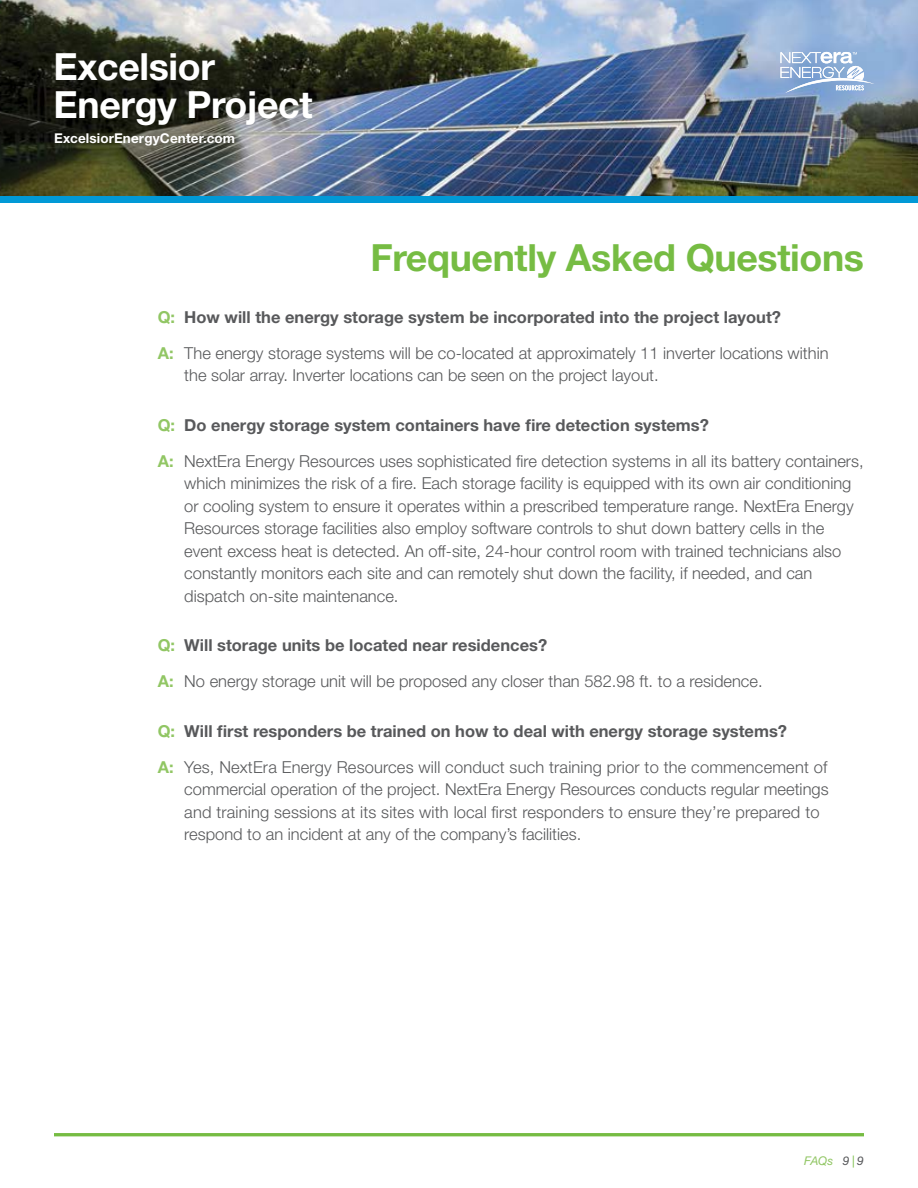
<style>
.page{position:relative;width:918px;height:1188px;background:#fff}
.page>*{position:absolute;margin:0;border:0;box-sizing:border-box;transform-origin:0 0}
.t1{font:700 37.5px "Helvetica Neue LT Std";letter-spacing:-.01em;color:#76bc43}
.t2{font:700 37.5px/37.5px "Helvetica Neue LT Std";letter-spacing:-.01em;color:#fff}
.t3{font:300 16.5px/22.5px "Helvetica Neue LT Std";color:#58595b}
.t4{font:700 13.5px "Helvetica Neue LT Std";letter-spacing:.01em;color:#fff}
.t5{font:italic 12px "Helvetica Neue LT Std";color:#91c664}
.s1{font-weight:700;color:#91c664}
.s2{font-weight:700}
.s3{color:#58595b}
.s4{color:#76bc43}
</style>
<div class="page">
<img style="left:0;top:0;width:918px;height:196px">
<div style="left:0;top:196px;width:918px;height:6px;background:#0199d6"></div>
<hr style="left:54px;top:1133px;width:810px;height:3px;background:#76bc43">
<svg style="left:780px;top:52px;width:95px;height:41px"></svg>
<h1 class="t2" style="left:54px;top:47px;width:261px">Excelsior<br>Energy Project</h1>
<p class="t4" style="left:54px;top:130px;width:183px">ExcelsiorEnergyCenter.com</p>
<h1 class="t1" style="left:371px;top:234px;width:495px">Frequently Asked Questions</h1>
<p class="t3" style="left:158px;top:299px;width:672px;line-height:36px"><span class="s1">Q:</span> <span class="s2">How will the energy storage system be incorporated into the project layout?<br></span><span class="s1">A:</span> The energy storage systems will be co-located at approximately 11 inverter locations within</p>
<p class="t3" style="left:184px;top:364px;width:476px">the solar array. Inverter locations can be seen on the project layout.</p>
<p class="t3" style="left:158px;top:407px;width:707px;line-height:36px"><span class="s1">Q:</span> <span class="s2">Do energy storage system containers have fire detection systems?<br></span><span class="s1">A:</span> NextEra Energy Resources uses sophisticated fire detection systems in all its battery containers,</p>
<p class="t3" style="left:184px;top:472px;width:671px">which minimizes the risk of a fire. Each storage facility is equipped with its own air conditioning or cooling system to ensure it operates within a prescribed temperature range. NextEra Energy Resources storage facilities also employ software controls to shut down battery cells in the event excess heat is detected. An off-site, 24-hour control room with trained technicians also constantly monitors each site and can remotely shut down the facility, if needed, and can dispatch on-site maintenance.</p>
<p class="t3" style="left:158px;top:627px;width:606px;line-height:36px"><span class="s1">Q:</span> <span class="s2">Will storage units be located near residences?<br></span><span class="s1">A:</span> No energy storage unit will be proposed any closer than 582.98 ft. to a residence.</p>
<p class="t3" style="left:158px;top:713px;width:671px;line-height:36px"><span class="s1">Q:</span> <span class="s2">Will first responders be trained on how to deal with energy storage systems?<br></span><span class="s1">A:</span> Yes, NextEra Energy Resources will conduct such training prior to the commencement of</p>
<p class="t3" style="left:184px;top:778px;width:646px">commercial operation of the project. NextEra Energy Resources conducts regular meetings and training sessions at its sites with local first responders to ensure they’re prepared to respond to an incident at any of the company’s facilities.</p>
<p class="t5" style="left:804px;top:1154px;width:61px">FAQs <span class="s3">9</span> <span class="s4">|</span> <span class="s3">9</span></p>
</div>
